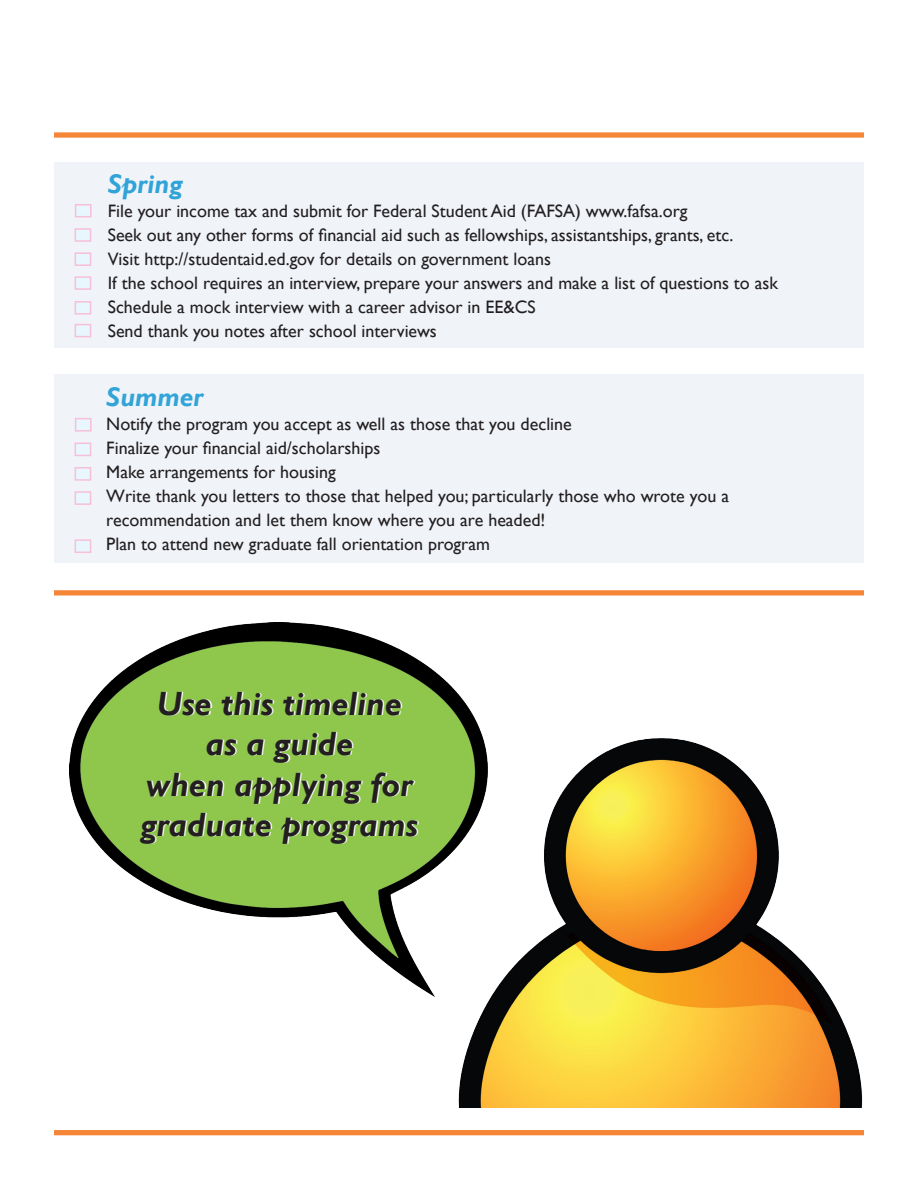
<style>
.page{position:relative;width:918px;height:1188px;background:#fff}
.page>*{position:absolute;margin:0;border:0;box-sizing:border-box;transform-origin:0 0}
.t1{font:italic 700 33.6px/40.3px "Gill Sans";color:#231f20;text-align:center}
.t2{font:italic 700 27px "Gill Sans";color:#31a3d7}
.t3{font:italic 700 27px "Gill Sans";color:#33a4d7}
.t4{font:18px/24px "Gill Sans";color:#231f20}
</style>
<div class="page">
<div style="left:54px;top:162px;width:810px;height:186px;background:#f0f4f9"></div>
<div style="left:75px;top:204px;width:17px;height:13px;background:#e8f6fd;border:2px solid #f7bfd8"></div>
<div style="left:75px;top:252px;width:16px;height:14px;background:#e8f6fd;border:2px solid #f7bfd8"></div>
<div style="left:75px;top:228px;width:16px;height:14px;background:#e8f6fd;border:2px solid #f7bfd8"></div>
<div style="left:75px;top:276px;width:16px;height:14px;background:#e8f6fd;border:2px solid #f7bfd8"></div>
<div style="left:75px;top:301px;width:16px;height:14px;background:#e8f6fd;border:2px solid #f7bfd8"></div>
<div style="left:75px;top:324px;width:16px;height:13px;background:#e8f6fd;border:2px solid #f7bfd8"></div>
<div style="left:54px;top:375px;width:810px;height:188px;background:#f0f4f9"></div>
<div style="left:75px;top:418px;width:17px;height:14px;background:#e8f6fd;border:2px solid #f7bfd8"></div>
<div style="left:75px;top:467px;width:16px;height:14px;background:#e8f6fd;border:2px solid #f7bfd8"></div>
<div style="left:75px;top:443px;width:16px;height:13px;background:#e8f6fd;border:2px solid #f7bfd8"></div>
<div style="left:75px;top:491px;width:16px;height:14px;background:#e8f6fd;border:2px solid #f7bfd8"></div>
<div style="left:75px;top:539px;width:16px;height:14px;background:#e8f6fd;border:2px solid #f7bfd8"></div>
<img style="left:458px;top:738px;width:405px;height:369px">
<img style="left:69px;top:622px;width:419px;height:375px">
<div style="left:54px;top:132px;width:810px;height:6px;background:#f58637"></div>
<div style="left:54px;top:1130px;width:810px;height:5px;background:#f58637"></div>
<div style="left:54px;top:590px;width:810px;height:5px;background:#f58637"></div>
<p class="t2" style="left:108px;top:168px;width:76px">Spring</p>
<p class="t4" style="left:108px;top:199px;width:581px">File your income tax and submit for Federal Student Aid (FAFSA) www.fafsa.org</p>
<p class="t4" style="left:108px;top:223px;width:627px">Seek out any other forms of financial aid such as fellowships, assistantships, grants, etc.</p>
<p class="t4" style="left:108px;top:247px;width:445px">Visit http://studentaid.ed.gov for details on government loans</p>
<p class="t4" style="left:108px;top:271px;width:672px">If the school requires an interview, prepare your answers and make a list of questions to ask</p>
<p class="t4" style="left:108px;top:295px;width:430px">Schedule a mock interview with a career advisor in EE&amp;CS</p>
<p class="t4" style="left:108px;top:319px;width:331px">Send thank you notes after school interviews</p>
<p class="t3" style="left:106px;top:381px;width:99px">Summer</p>
<p class="t4" style="left:106px;top:412px;width:467px">Notify the program you accept as well as those that you decline</p>
<p class="t4" style="left:106px;top:436px;width:276px">Finalize your financial aid/scholarships</p>
<p class="t4" style="left:106px;top:460px;width:231px">Make arrangements for housing</p>
<p class="t4" style="left:106px;top:484px;width:624px">Write thank you letters to those that helped you; particularly those who wrote you a recommendation and let them know where you are headed!</p>
<p class="t4" style="left:106px;top:532px;width:385px">Plan to attend new graduate fall orientation program</p>
<p class="t1" style="left:140px;top:684px;width:279px">Use this timeline as a guide<br>when applying for graduate programs</p>
</div>
